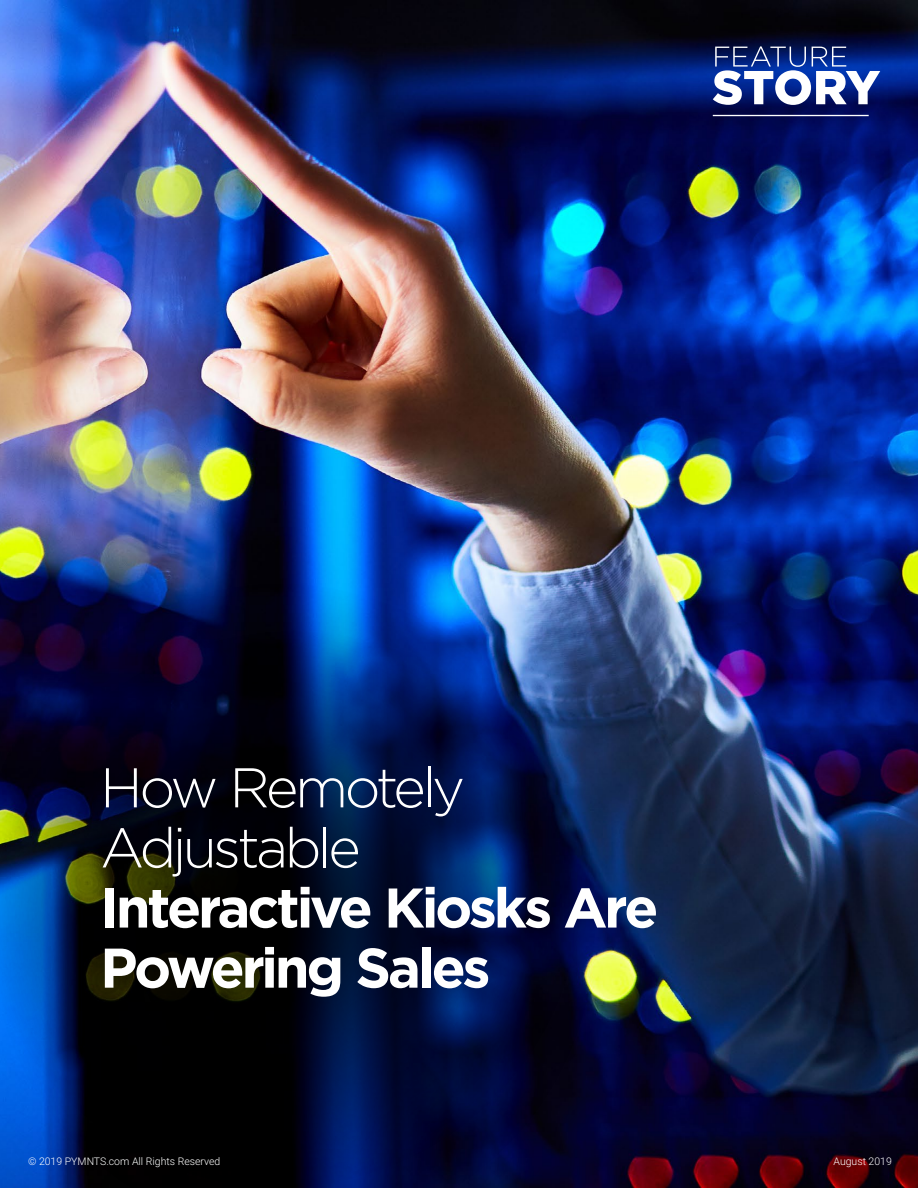
<style>
.page{position:relative;width:918px;height:1188px;background:#fff}
.page>*{position:absolute;margin:0;border:0;box-sizing:border-box;transform-origin:0 0}
.Cover_Tracker_Title{font:700 55.8px/60.2px "Gotham";letter-spacing:-.055em;color:#fff}
.Cover_Tracker_Title-2{font:300 55.8px/60.2px "Gotham";letter-spacing:-.065em;color:#fff}
.t1{font:300 10.5px "Roboto";color:#fff}
</style>
<div class="page">
<img style="left:0;top:0;width:918px;height:1188px">
<svg style="left:582px;top:631px;width:13px;height:557px;background:#152352"></svg>
<svg style="left:0;top:583px;width:582px;height:605px;background:#061740"></svg>
<svg style="left:713px;top:46px;width:167px;height:59px"></svg>
<hr style="left:713px;top:115px;width:156px;height:1px;background:#fff">
<p class="Cover_Tracker_Title-2" style="left:100px;top:757px;width:366px">How Remotely<br>Adjustable</p>
<p class="Cover_Tracker_Title" style="left:100px;top:876px;width:560px">Interactive Kiosks Are<br>Powering Sales</p>
<p class="t1" style="left:28px;top:1154px;width:194px">© 2019 PYMNTS.com All Rights Reserved</p>
<p class="t1" style="left:834px;top:1154px;width:60px">August 2019</p>
</div>
